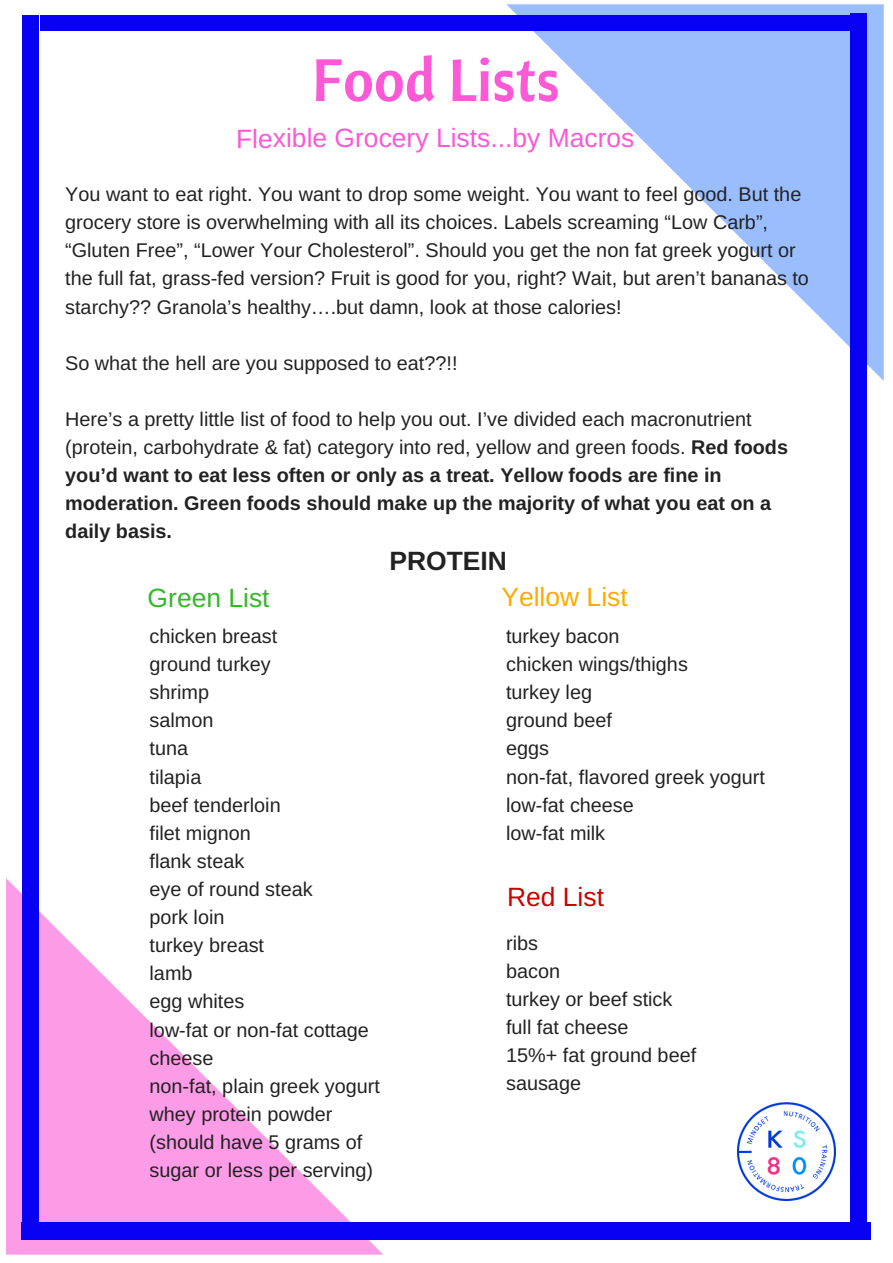
<style>
.page{position:relative;width:893px;height:1263px;background:#fff}
.page>*{position:absolute;margin:0;border:0;box-sizing:border-box;transform-origin:0 0}
.t1{font:59.55px "Cantora One";color:#fb59d6}
.t2{font:26.4px "Arimo";letter-spacing:-.005em;color:#fb59d6}
.t3{font:26.4px "Arimo";color:#fa0}
.t4{font:26.4px "Arimo";color:#35b729}
.t5{font:700 26.4px "Arimo";color:#222}
.t6{font:26.4px "Arimo";color:#c00}
.t7{font:19.8px/28px "Arimo";color:#222}
.t8{font:700 19.8px/28px "Arimo";color:#222}
.s1{font-weight:400}
</style>
<div class="page">
<svg style="left:6px;top:878px;width:377px;height:376px"></svg>
<div style="left:21px;top:1222px;width:849px;height:18px;background:#0800f2"></div>
<svg style="left:506px;top:4px;width:377px;height:377px"></svg>
<div style="left:40px;top:15px;width:816px;height:15px;background:#0800f2"></div>
<div style="left:850px;top:13px;width:16px;height:1224px;background:#0800f2"></div>
<div style="left:22px;top:16px;width:17px;height:1221px;background:#0800f2"></div>
<img style="left:737px;top:1103px;width:98px;height:97px">
<h1 class="t1" style="left:312px;top:41px;width:249px">Food Lists</h1>
<h2 class="t2" style="left:236px;top:123px;width:400px">Flexible Grocery Lists...by Macros</h2>
<p class="t7" style="left:65px;top:180px;width:745px">You want to eat right. You want to drop some weight. You want to feel good. But the grocery store is overwhelming with all its choices. Labels screaming “Low Carb”, “Gluten Free”, “Lower Your Cholesterol”. Should you get the non fat greek yogurt or the full fat, grass-fed version? Fruit is good for you, right? Wait, but aren’t bananas to starchy?? Granola’s healthy….but damn, look at those calories!</p>
<p class="t7" style="left:65px;top:349px;width:394px">So what the hell are you supposed to eat??!!</p>
<p class="t8" style="left:65px;top:405px;width:724px"><span class="s1">Here’s a pretty little list of food to help you out. I’ve divided each macronutrient (protein, carbohydrate &amp; fat) category into red, yellow and green foods.</span> Red foods you’d want to eat less often or only as a treat. Yellow foods are fine in moderation. Green foods should make up the majority of what you eat on a daily basis.</p>
<h2 class="t5" style="left:389px;top:546px;width:119px">PROTEIN</h2>
<h2 class="t4" style="left:148px;top:583px;width:123px">Green List</h2>
<h2 class="t3" style="left:501px;top:582px;width:128px">Yellow List</h2>
<p class="t7" style="left:506px;top:622px;width:260px">turkey bacon<br>chicken wings/thighs<br>turkey leg<br>ground beef<br>eggs<br>non-fat, flavored greek yogurt low-fat cheese<br>low-fat milk</p>
<p class="t7" style="left:149px;top:622px;width:232px">chicken breast<br>ground turkey<br>shrimp<br>salmon<br>tuna<br>tilapia<br>beef tenderloin<br>filet mignon<br>flank steak<br>eye of round steak<br>pork loin<br>turkey breast<br>lamb<br>egg whites<br>low-fat or non-fat cottage cheese<br>non-fat, plain greek yogurt whey protein powder (should have 5 grams of sugar or less per serving)</p>
<h2 class="t6" style="left:507px;top:882px;width:98px">Red List</h2>
<p class="t7" style="left:506px;top:929px;width:192px">ribs<br>bacon<br>turkey or beef stick full fat cheese<br>15%+ fat ground beef sausage</p>
</div>
